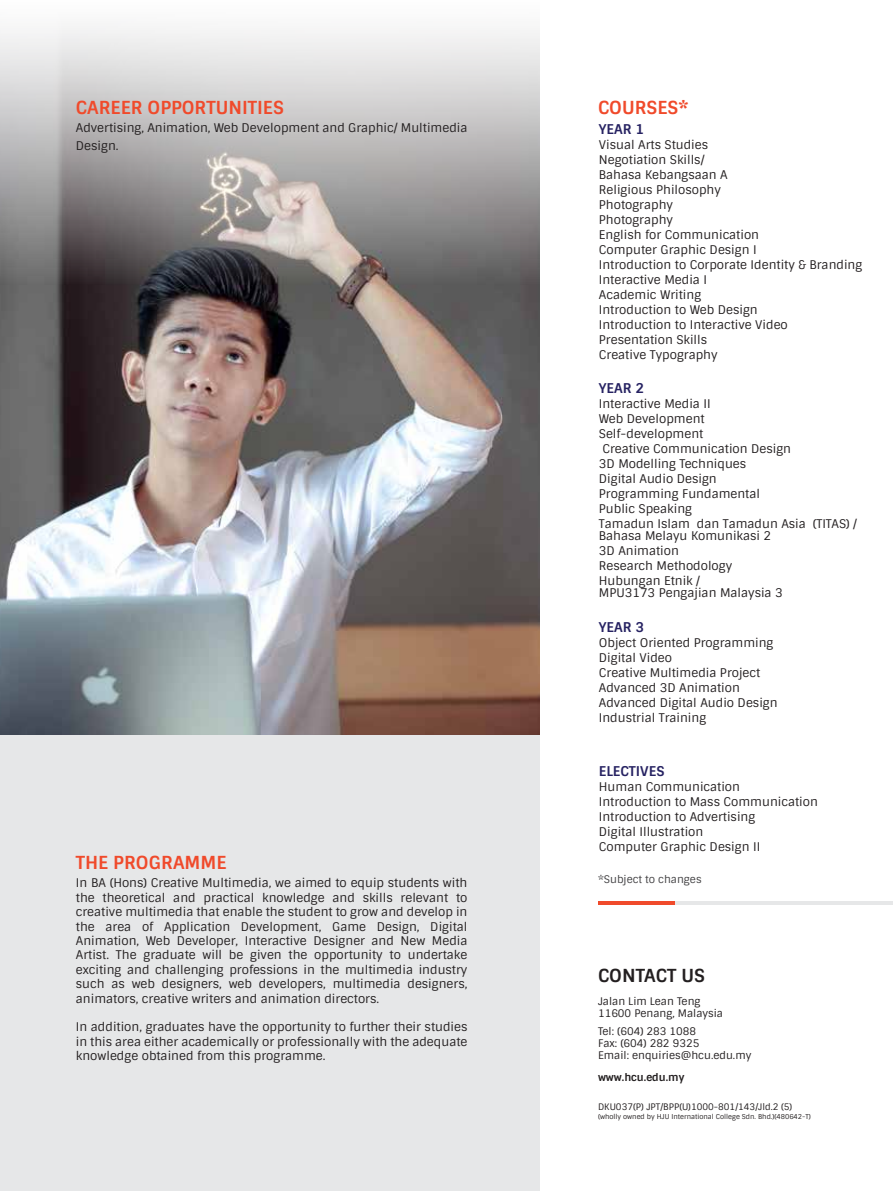
<style>
.page{position:relative;width:893px;height:1191px;background:#fff}
.page>*{position:absolute;margin:0;border:0;box-sizing:border-box;transform-origin:0 0}
.t1{font:700 18px "Sintony";color:#f04a2b}
.t2{font:700 18px "Sintony";color:#231f20}
.t3{font:700 13.5px "Sintony";color:#262262}
.t4{font:12px/15px "Sintony";color:#231f20}
.t5{font:10.5px/12px "Sintony";color:#231f20}
.t6{font:10.5px "Sintony";color:#414042}
.t7{font:700 10.5px "Sintony";color:#231f20}
.t8{font:9px "Sintony";color:#231f20}
.t9{font:6.75px "Sintony";color:#231f20}
</style>
<div class="page">
<div style="left:0;top:0;width:539px;height:1191px;background:#e6e7e8"></div>
<hr style="left:598px;top:901px;width:77px;height:3px;background:#f04a2b">
<hr style="left:675px;top:901px;width:218px;height:3px;background:#e6e7e8">
<img style="left:0;top:30px;width:540px;height:704px">
<svg style="left:0;top:0;width:539px;height:292px"></svg>
<h1 class="t1" style="left:76px;top:96px;width:210px">CAREER OPPORTUNITIES</h1>
<p class="t4" style="left:76px;top:119px;width:393px;line-height:18px">Advertising, Animation, Web Development and Graphic/ Multimedia<br>Design.</p>
<h1 class="t1" style="left:76px;top:851px;width:152px">THE PROGRAMME</h1>
<p class="t4" style="left:76px;top:876px;width:393px;line-height:14.4px;text-align:justify">In BA (Hons) Creative Multimedia, we aimed to equip students with the theoretical and practical knowledge and skills relevant to creative multimedia that enable the student to grow and develop in the area of Application Development, Game Design, Digital Animation, Web Developer, Interactive Designer and New Media Artist. The graduate will be given the opportunity to undertake exciting and challenging professions in the multimedia industry such as web designers, web developers, multimedia designers, animators, creative writers and animation directors.</p>
<p class="t4" style="left:76px;top:1020px;width:393px;line-height:14.4px;text-align:justify">In addition, graduates have the opportunity to further their studies in this area either academically or professionally with the adequate knowledge obtained from this programme.</p>
<h1 class="t1" style="left:598px;top:96px;width:92px">COURSES*</h1>
<p class="t3" style="left:599px;top:120px;width:47px">YEAR 1</p>
<p class="t4" style="left:599px;top:137px;width:265px">Visual Arts Studies<br>Negotiation Skills/<br>Bahasa Kebangsaan A<br>Religious Philosophy<br>Photography<br>Photography<br>English for Communication<br>Computer Graphic Design I<br>Introduction to Corporate Identity &amp; Branding<br>Interactive Media I<br>Academic Writing<br>Introduction to Web Design<br>Introduction to Interactive Video<br>Presentation Skills<br>Creative Typography</p>
<p class="t3" style="left:599px;top:380px;width:47px">YEAR 2</p>
<p class="t4" style="left:599px;top:396px;width:260px">Interactive Media II<br>Web Development<br>Self-development<br>Creative Communication Design<br>3D Modelling Techniques<br>Digital Audio Design<br>Programming Fundamental<br>Public Speaking<br>Tamadun Islam dan Tamadun Asia (TITAS) /</p>
<p class="t4" style="left:599px;top:528px;width:174px">Bahasa Melayu Komunikasi 2<br>3D Animation<br>Research Methodology<br>Hubungan Etnik /</p>
<p class="t4" style="left:599px;top:585px;width:185px">MPU3173 Pengajian Malaysia 3</p>
<p class="t3" style="left:599px;top:618px;width:47px">YEAR 3</p>
<p class="t4" style="left:599px;top:635px;width:180px">Object Oriented Programming<br>Digital Video<br>Creative Multimedia Project<br>Advanced 3D Animation<br>Advanced Digital Audio Design<br>Industrial Training</p>
<p class="t3" style="left:599px;top:762px;width:67px">ELECTIVES</p>
<p class="t4" style="left:599px;top:779px;width:221px">Human Communication<br>Introduction to Mass Communication<br>Introduction to Advertising<br>Digital Illustration<br>Computer Graphic Design II</p>
<p class="t6" style="left:598px;top:873px;width:105px">*Subject to changes</p>
<h1 class="t2" style="left:598px;top:964px;width:108px">CONTACT US</h1>
<p class="t5" style="left:598px;top:995px;width:127px">Jalan Lim Lean Teng<br>11600 Penang, Malaysia</p>
<p class="t5" style="left:598px;top:1025px;width:155px">Tel: (604) 283 1088<br>Fax: (604) 282 9325<br>Email: enquiries@hcu.edu.my</p>
<p class="t7" style="left:598px;top:1070px;width:88px">www.hcu.edu.my</p>
<p class="t8" style="left:598px;top:1100px;width:196px">DKU037(P) JPT/BPP(U)1000-801/143/Jld.2 (5)</p>
<p class="t9" style="left:598px;top:1112px;width:214px">(wholly owned by HJU International College Sdn. Bhd.)(480642-T)</p>
</div>
